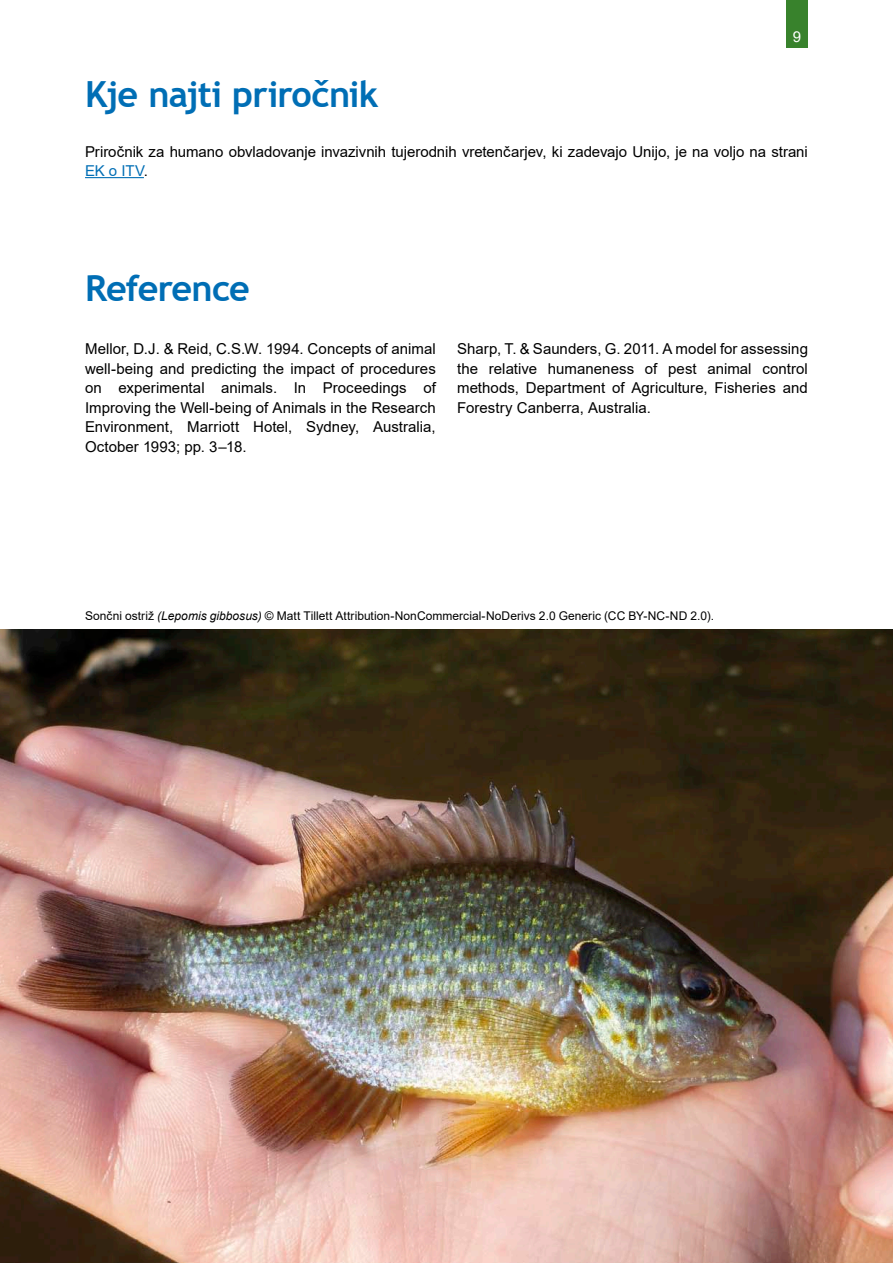
<style>
.page{position:relative;width:893px;height:1263px;background:#fff}
.page>*{position:absolute;margin:0;border:0;box-sizing:border-box;transform-origin:0 0}
.t1{font:700 36px "Trebuchet MS";letter-spacing:-.025em;color:#006eb5}
.t2{font:15px/19.5px "Arial";color:#000;text-align:justify}
.t3{font:15px "Arial";color:#fff}
.t4{font:12px "Arial";letter-spacing:.005em;color:#000}
.s1{color:#006eb5}
.s2{font-style:italic}
</style>
<div class="page">
<div style="left:787px;top:0;width:21px;height:48px;background:#38822c"></div>
<hr style="left:85px;top:177px;width:59px;height:1px;background:#006eb5">
<img style="left:0;top:629px;width:893px;height:634px">
<h1 class="t1" style="left:85px;top:72px;width:295px">Kje najti priročnik</h1>
<p class="t3" style="left:793px;top:26px;width:10px">9</p>
<p class="t2" style="left:85px;top:141px;width:724px">Priročnik za humano obvladovanje invazivnih tujerodnih vretenčarjev, ki zadevajo Unijo, je na voljo na strani<br><span class="s1">EK o ITV</span>.</p>
<h1 class="t1" style="left:85px;top:266px;width:166px">Reference</h1>
<p class="t2" style="left:85px;top:339px;width:352px">Mellor, D.J. &amp; Reid, C.S.W. 1994. Concepts of animal well-being and predicting the impact of procedures on experimental animals. In Proceedings of Improving the Well-being of Animals in the Research Environment, Marriott Hotel, Sydney, Australia, October 1993; pp. 3–18.</p>
<p class="t2" style="left:457px;top:339px;width:352px">Sharp, T. &amp; Saunders, G. 2011. A model for assessing the relative humaneness of pest animal control methods, Department of Agriculture, Fisheries and Forestry Canberra, Australia.</p>
<p class="t4" style="left:85px;top:607px;width:631px">Sončni ostriž <span class="s2">(Lepomis gibbosus)</span> © Matt Tillett Attribution-NonCommercial-NoDerivs 2.0 Generic (CC BY-NC-ND 2.0).</p>
</div>
